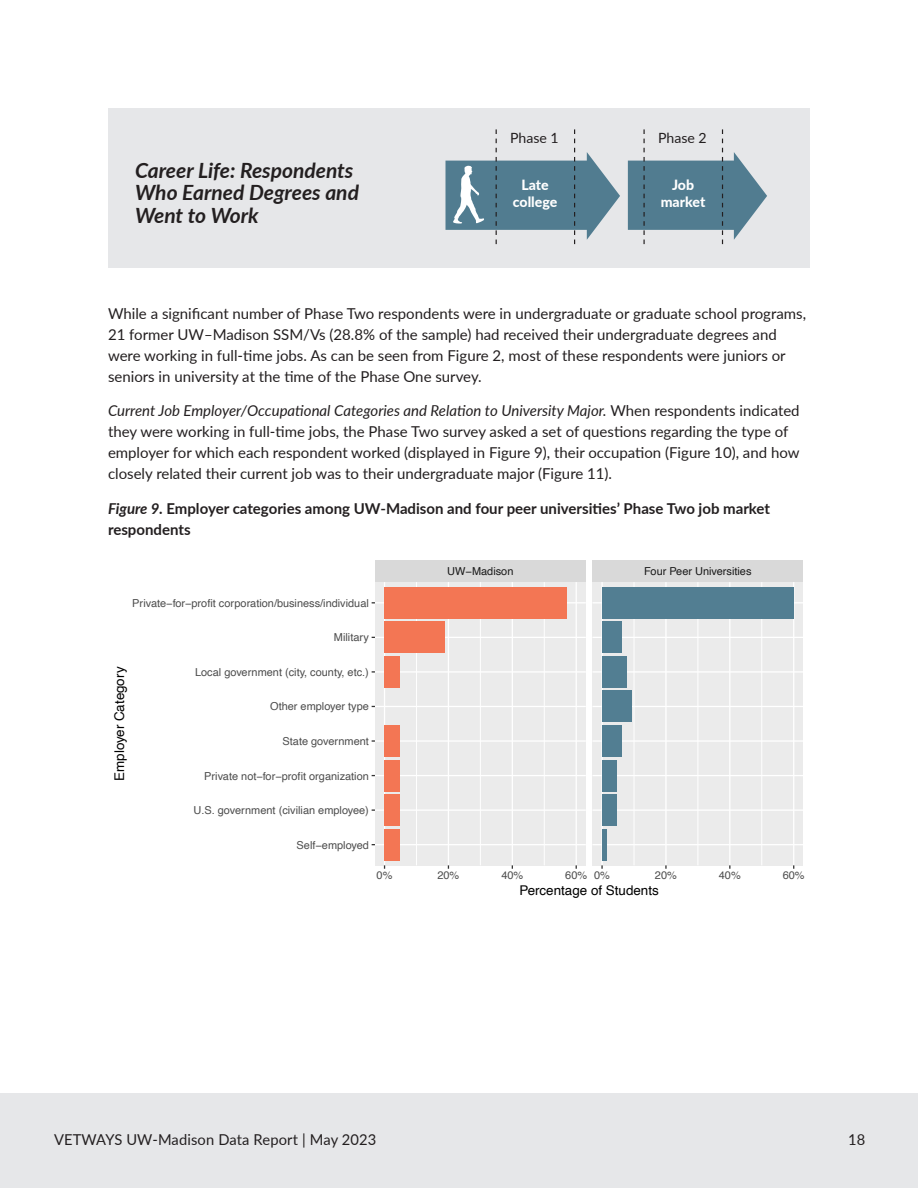
<style>
.page{position:relative;width:918px;height:1188px;background:#fff}
.page>*{position:absolute;margin:0;border:0;box-sizing:border-box;transform-origin:0 0}
.H4_indent{font:italic 700 21px/22.5px "Lato";color:#231f20}
.P-body{font:15px/21px "Lato";color:#231f20}
.Figure-Table{font:700 15px/21px "Lato";color:#231f20}
.t1{font:800 14.1px/17px "Lato";color:#fff;text-align:center}
.t2{font:14.1px "Lato";color:#231f20}
.t3{font:13.35px "Helvetica";color:#000}
.t4{font:10.95px "Helvetica";color:#4d4d4d}
.t5{font:10.95px "Helvetica";color:#1a1a1a}
.s1{font-style:italic}
</style>
<div class="page">
<div style="left:0;top:1094px;width:918px;height:94px;background:#e6e7e9"></div>
<div style="left:108px;top:108px;width:702px;height:160px;background:#e6e7e9"></div>
<div style="left:446px;top:161px;width:143px;height:69px;background:#517c90"></div>
<div style="left:628px;top:161px;width:107px;height:69px;background:#517c90"></div>
<svg style="left:496px;top:129px;width:1px;height:115px"></svg>
<svg style="left:643px;top:129px;width:2px;height:115px"></svg>
<svg style="left:574px;top:129px;width:1px;height:115px"></svg>
<svg style="left:722px;top:129px;width:1px;height:115px"></svg>
<svg style="left:587px;top:152px;width:33px;height:88px"></svg>
<svg style="left:734px;top:152px;width:33px;height:88px"></svg>
<svg style="left:453px;top:166px;width:31px;height:58px"></svg>
<div style="left:375px;top:582px;width:211px;height:283px;background:#ebebeb"></div>
<hr style="left:416px;top:582px;width:1px;height:283px;background:#fff">
<hr style="left:480px;top:582px;width:1px;height:283px;background:#fff">
<hr style="left:544px;top:582px;width:1px;height:283px;background:#fff">
<hr style="left:375px;top:844px;width:211px;height:1px;background:#fff">
<hr style="left:375px;top:809px;width:211px;height:2px;background:#fff">
<hr style="left:375px;top:775px;width:211px;height:1px;background:#fff">
<hr style="left:375px;top:740px;width:211px;height:2px;background:#fff">
<hr style="left:375px;top:706px;width:211px;height:1px;background:#fff">
<hr style="left:375px;top:671px;width:211px;height:2px;background:#fff">
<hr style="left:375px;top:637px;width:211px;height:1px;background:#fff">
<hr style="left:375px;top:602px;width:211px;height:1px;background:#fff">
<hr style="left:384px;top:582px;width:1px;height:283px;background:#fff">
<hr style="left:448px;top:582px;width:1px;height:283px;background:#fff">
<hr style="left:512px;top:582px;width:1px;height:283px;background:#fff">
<hr style="left:576px;top:582px;width:1px;height:283px;background:#fff">
<div style="left:385px;top:829px;width:15px;height:31px;background:#f37654"></div>
<div style="left:385px;top:795px;width:15px;height:31px;background:#f37654"></div>
<div style="left:385px;top:760px;width:15px;height:31px;background:#f37654"></div>
<div style="left:385px;top:725px;width:15px;height:32px;background:#f37654"></div>
<div style="left:385px;top:656px;width:15px;height:31px;background:#f37654"></div>
<div style="left:385px;top:622px;width:60px;height:31px;background:#f37654"></div>
<div style="left:385px;top:587px;width:182px;height:31px;background:#f37654"></div>
<div style="left:592px;top:582px;width:211px;height:283px;background:#ebebeb"></div>
<hr style="left:634px;top:582px;width:1px;height:283px;background:#fff">
<hr style="left:698px;top:582px;width:1px;height:283px;background:#fff">
<hr style="left:761px;top:582px;width:1px;height:283px;background:#fff">
<hr style="left:592px;top:844px;width:211px;height:1px;background:#fff">
<hr style="left:592px;top:809px;width:211px;height:2px;background:#fff">
<hr style="left:592px;top:775px;width:211px;height:1px;background:#fff">
<hr style="left:592px;top:740px;width:211px;height:2px;background:#fff">
<hr style="left:592px;top:706px;width:211px;height:1px;background:#fff">
<hr style="left:592px;top:671px;width:211px;height:2px;background:#fff">
<hr style="left:592px;top:637px;width:211px;height:1px;background:#fff">
<hr style="left:592px;top:602px;width:211px;height:1px;background:#fff">
<hr style="left:601px;top:582px;width:2px;height:283px;background:#fff">
<hr style="left:665px;top:582px;width:2px;height:283px;background:#fff">
<hr style="left:729px;top:582px;width:1px;height:283px;background:#fff">
<hr style="left:793px;top:582px;width:1px;height:283px;background:#fff">
<div style="left:602px;top:829px;width:5px;height:31px;background:#527e92"></div>
<div style="left:602px;top:795px;width:15px;height:31px;background:#527e92"></div>
<div style="left:602px;top:760px;width:15px;height:31px;background:#527e92"></div>
<div style="left:602px;top:725px;width:20px;height:32px;background:#527e92"></div>
<div style="left:602px;top:691px;width:30px;height:31px;background:#527e92"></div>
<div style="left:602px;top:656px;width:25px;height:31px;background:#527e92"></div>
<div style="left:602px;top:622px;width:20px;height:31px;background:#527e92"></div>
<div style="left:602px;top:587px;width:192px;height:31px;background:#527e92"></div>
<div style="left:375px;top:560px;width:211px;height:22px;background:#d9d9d9"></div>
<div style="left:592px;top:560px;width:211px;height:22px;background:#d9d9d9"></div>
<h4 class="H4_indent" style="left:135px;top:158px;width:225px">Career Life: Respondents<br>Who Earned Degrees and<br>Went to Work</h4>
<p class="t2" style="left:510px;top:128px;width:50px">Phase 1</p>
<p class="t2" style="left:658px;top:128px;width:50px">Phase 2</p>
<p class="t1" style="left:513px;top:176px;width:46px">Late college</p>
<p class="t1" style="left:661px;top:176px;width:46px">Job market</p>
<p class="P-body" style="left:108px;top:302px;width:700px">While a significant number of Phase Two respondents were in undergraduate or graduate school programs, 21 former UW–Madison SSM/Vs (28.8% of the sample) had received their undergraduate degrees and were working in full-time jobs. As can be seen from Figure 2, most of these respondents were juniors or seniors in university at the time of the Phase One survey.</p>
<p class="P-body" style="left:108px;top:400px;width:693px"><span class="s1">Current Job Employer/Occupational Categories and Relation to University Major.</span> When respondents indicated they were working in full-time jobs, the Phase Two survey asked a set of questions regarding the type of employer for which each respondent worked (displayed in Figure 9), their occupation (Figure 10), and how closely related their current job was to their undergraduate major (Figure 11).</p>
<p class="Figure-Table" style="left:108px;top:497px;width:664px"><span class="s1">Figure 9.</span> Employer categories among UW-Madison and four peer universities’ Phase Two job market respondents</p>
<p class="t5" style="left:447px;top:563px;width:68px">UW−Madison</p>
<p class="t5" style="left:644px;top:563px;width:109px">Four Peer Universities</p>
<p class="t4" style="left:132px;top:594px;width:238px">Private−for−profit corporation/business/individual</p>
<p class="t3" style="left:109px;top:781px;width:116px;rotate:-90deg">Employer Category</p>
<p class="t4" style="left:334px;top:629px;width:37px">Military</p>
<p class="t4" style="left:195px;top:664px;width:175px">Local government (city, county, etc.)</p>
<p class="t4" style="left:270px;top:698px;width:100px">Other employer type</p>
<p class="t4" style="left:283px;top:733px;width:88px">State government</p>
<p class="t4" style="left:204px;top:767px;width:166px">Private not−for−profit organization</p>
<p class="t4" style="left:194px;top:802px;width:177px">U.S. government (civilian employee)</p>
<p class="t4" style="left:297px;top:836px;width:74px">Self−employed</p>
<p class="t4" style="left:377px;top:867px;width:17px">0%</p>
<p class="t4" style="left:437px;top:867px;width:23px">20%</p>
<p class="t4" style="left:501px;top:867px;width:23px">40%</p>
<p class="t4" style="left:565px;top:867px;width:46px">60% 0%</p>
<p class="t4" style="left:655px;top:867px;width:23px">20%</p>
<p class="t4" style="left:719px;top:867px;width:23px">40%</p>
<p class="t4" style="left:783px;top:867px;width:23px">60%</p>
<p class="t3" style="left:519px;top:880px;width:141px">Percentage of Students</p>
<p class="P-body" style="left:54px;top:1128px;width:324px">VETWAYS UW-Madison Data Report | May 2023</p>
<p class="P-body" style="left:848px;top:1128px;width:19px">18</p>
</div>
